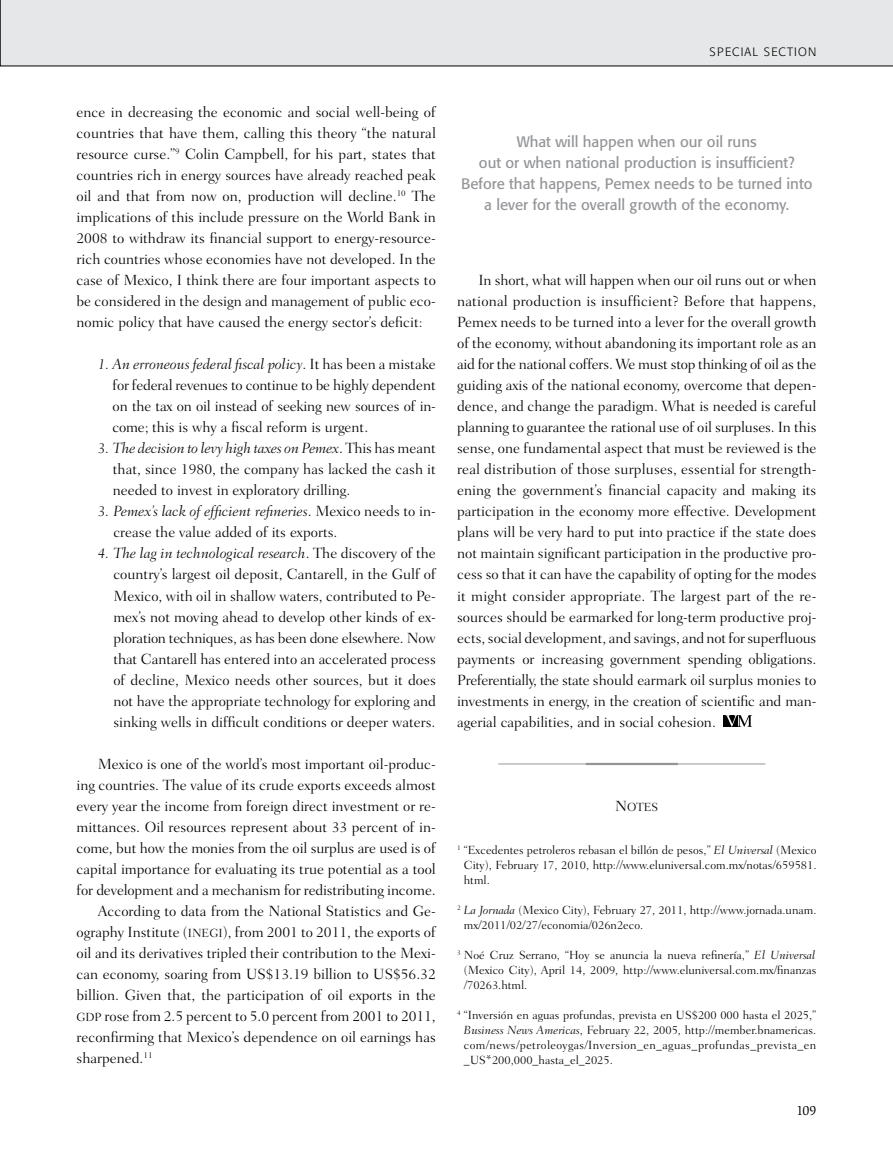
<style>
.page{position:relative;width:893px;height:1149px;background:#fff}
.page>*{position:absolute;margin:0;border:0;box-sizing:border-box;transform-origin:0 0}
.t1{font:300 15px/21px "Fairfield LH";color:#000;text-align:justify}
.t2{font:15px/21px "Formata";color:#939598;text-align:center}
.t3{font:13.5px "Slimbach";color:#000}
.t4{font:300 12px/15px "Fairfield LH";color:#000;text-align:justify}
.t5{font:300 12px "Formata";letter-spacing:.1em;color:#000}
.t6{font:12px "Fairfield LH Light SC800";color:#000}
.s1{font-style:italic}
.s2{font-family:"Fairfield LH Light SC800";font-weight:400;font-size:12px}
.s3{font-size:15px}
</style>
<div class="page">
<div style="left:0;top:0;width:893px;height:66px;background:#e6e7e8"></div>
<hr style="left:498px;top:763px;width:267px;height:1px;background:#939598">
<hr style="left:586px;top:762px;width:92px;height:2px;background:#939598">
<div style="left:723px;top:715px;width:14px;height:11px;background:#000"></div>
<svg style="left:726px;top:715px;width:26px;height:11px"></svg>
<p class="t1" style="left:77px;top:102px;width:361px">ence in decreasing the economic and social well-being of countries that have them, calling this theory “the natural resource curse.”<sup>9</sup> Colin Campbell, for his part, states that countries rich in energy sources have already reached peak oil and that from now on, production will decline.<sup>10</sup> The implications of this include pressure on the World Bank in 2008 to withdraw its financial support to energy-resource&shy;rich countries whose economies have not developed. In the case of Mexico, I think there are four important aspects to be considered in the design and management of public eco&shy;nomic policy that have caused the energy sector’s deficit:</p>
<p class="t1" style="left:113px;top:354px;width:325px;text-indent:-15px"><span class="s1">1. An erroneous federal fiscal policy</span>. It has been a mistake for federal revenues to continue to be highly dependent on the tax on oil instead of seeking new sources of in&shy;come; this is why a fiscal reform is urgent.</p>
<p class="t1" style="left:113px;top:438px;width:324px;text-indent:-15px"><span class="s1">3. The decision to levy high taxes on Pemex</span>. This has meant that, since 1980, the company has lacked the cash it needed to invest in exploratory drilling.</p>
<p class="t1" style="left:113px;top:501px;width:324px;text-indent:-16px"><span class="s1">3. Pemex’s lack of efficient refineries</span>. Mexico needs to in&shy;crease the value added of its exports.</p>
<p class="t1" style="left:113px;top:543px;width:324px;text-indent:-16px"><span class="s1">4. The lag in technological research</span>. The discovery of the country’s largest oil deposit, Cantarell, in the Gulf of Mexico, with oil in shallow waters, contributed to Pe&shy;mex’s not moving ahead to develop other kinds of ex&shy;ploration techniques, as has been done elsewhere. Now that Cantarell has entered into an accelerated process of decline, Mexico needs other sources, but it does not have the appropriate technology for exploring and sinking wells in difficult conditions or deeper waters.</p>
<p class="t1" style="left:98px;top:753px;width:340px">Mexico is one of the world’s most important oil-produc-</p>
<p class="t1" style="left:77px;top:774px;width:361px">ing countries. The value of its crude exports exceeds almost</p>
<p class="t1" style="left:77px;top:795px;width:361px">every year the income from foreign direct investment or re-</p>
<p class="t1" style="left:77px;top:816px;width:361px">mittances. Oil resources represent about 33 percent of in-</p>
<p class="t1" style="left:77px;top:837px;width:361px">come, but how the monies from the oil surplus are used is of</p>
<p class="t1" style="left:77px;top:858px;width:361px">capital importance for evaluating its true potential as a tool</p>
<p class="t1" style="left:77px;top:879px;width:361px">for development and a mechanism for redistributing income.</p>
<p class="t1" style="left:98px;top:900px;width:339px">According to data from the National Statistics and Ge-</p>
<p class="t1" style="left:77px;top:921px;width:361px">ography Institute (<span class="s2">INEGI</span>), from 2001 to 2011, the exports of</p>
<p class="t1" style="left:77px;top:942px;width:361px">oil and its derivatives tripled their contribution to the Mexi-</p>
<p class="t1" style="left:77px;top:963px;width:361px">can economy, soaring from US$13.19 billion to US$56.32</p>
<p class="t1" style="left:77px;top:984px;width:361px">billion. Given that, the participation of oil exports in the</p>
<p class="t1" style="left:77px;top:1005px;width:361px"><span class="s2">GDP</span> rose from 2.5 percent to 5.0 percent from 2001 to 2011,</p>
<p class="t1" style="left:77px;top:1026px;width:361px">reconfirming that Mexico’s dependence on oil earnings has</p>
<p class="t1" style="left:77px;top:1047px;width:77px">sharpened.<sup>11</sup></p>
<p class="t5" style="left:710px;top:45px;width:108px">SPECIAL SECTION</p>
<p class="t2" style="left:461px;top:131px;width:353px">What will happen when our oil runs<br>out or when national production is insufficient?<br>Before that happens, Pemex needs to be turned into a lever for the overall growth of the economy.</p>
<p class="t1" style="left:457px;top:270px;width:361px;text-indent:21px">In short, what will happen when our oil runs out or when national production is insufficient? Before that happens, Pemex needs to be turned into a lever for the overall growth of the economy, without abandoning its important role as an aid for the national coffers. We must stop thinking of oil as the guiding axis of the national economy, overcome that depen&shy;dence, and change the paradigm. What is needed is careful planning to guarantee the rational use of oil surpluses. In this sense, one fundamental aspect that must be reviewed is the real distribution of those surpluses, essential for strength&shy;ening the government’s financial capacity and making its participation in the economy more effective. Development plans will be very hard to put into practice if the state does not maintain significant participation in the productive pro&shy;cess so that it can have the capability of opting for the modes it might consider appropriate. The largest part of the re&shy;sources should be earmarked for long-term productive proj&shy;ects, social development, and savings, and not for superfluous payments or increasing government spending obligations.<br>Preferentially, the state should earmark oil surplus monies to investments in energy, in the creation of scientific and man&shy;agerial capabilities, and in social cohesion.</p>
<p class="t6" style="left:615px;top:799px;width:45px"><span class="s3">N</span>OTES</p>
<p class="t4" style="left:464px;top:842px;width:354px;text-indent:-7px"><sup>1</sup> “Excedentes petroleros rebasan el billón de pesos,” <span class="s1">El Universal</span> (Mexico City), February 17, 2010, http://www.eluniversal.com.mx/notas/659581. html.</p>
<p class="t4" style="left:464px;top:902px;width:354px;text-indent:-7px"><sup>2</sup> <span class="s1">La Jornada</span> (Mexico City), February 27, 2011, http://www.jornada.unam. mx/2011/02/27/economia/026n2eco.</p>
<p class="t4" style="left:464px;top:947px;width:354px;text-indent:-7px"><sup>3</sup> Noé Cruz Serrano, “Hoy se anuncia la nueva refinería,” <span class="s1">El Universal </span>(Mexico City), April 14, 2009, http://www.eluniversal.com.mx/finanzas /70263.html.</p>
<p class="t4" style="left:464px;top:1007px;width:354px;text-indent:-7px"><sup>4</sup> “Inversión en aguas profundas, prevista en US$200 000 hasta el 2025,” <span class="s1">Business News Americas</span>, February 22, 2005, http://member.bnamericas. com/news/petroleoygas/Inversion_en_aguas_profundas_prevista_en _US*200,000_hasta_el_2025.</p>
<p class="t3" style="left:796px;top:1102px;width:21px">109</p>
</div>
